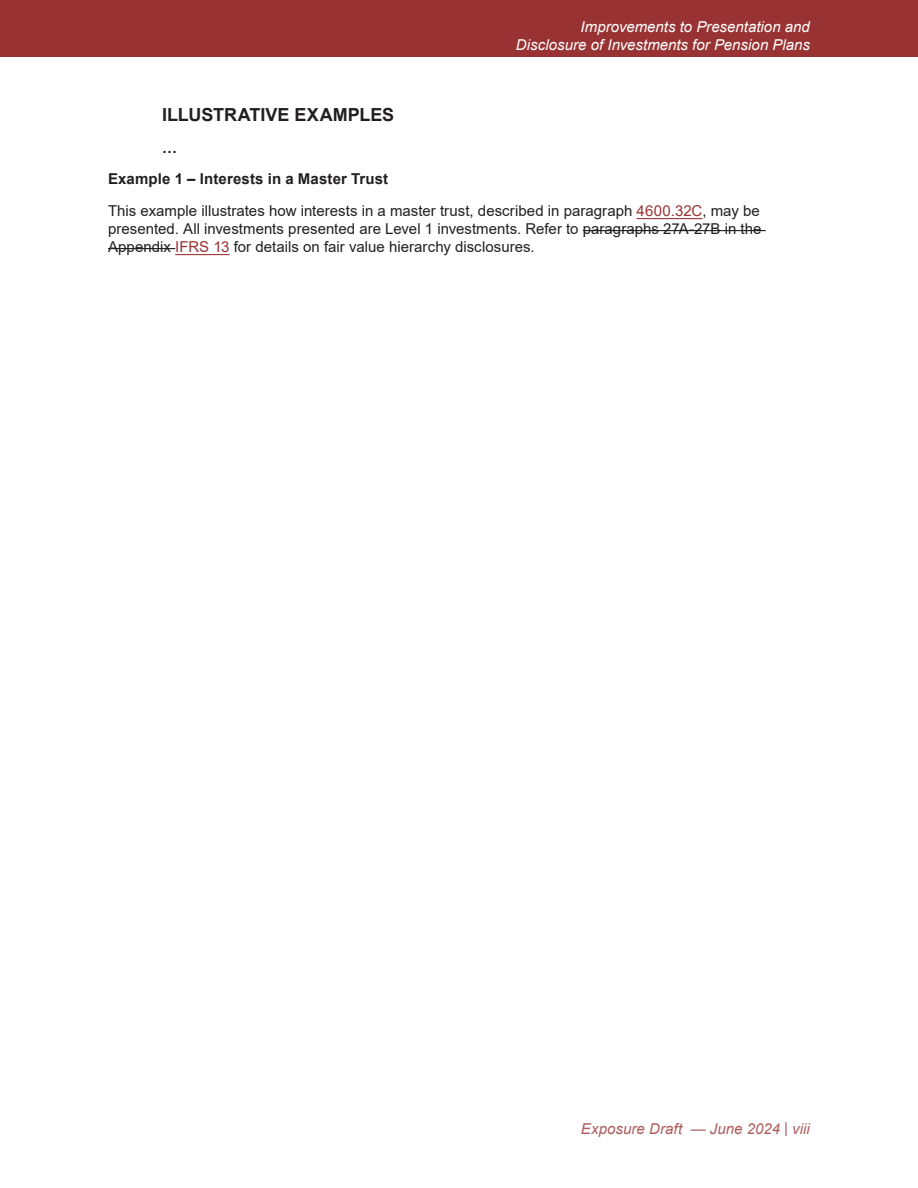
<style>
.page{position:relative;width:918px;height:1188px;background:#fff}
.page>*{position:absolute;margin:0;border:0;box-sizing:border-box;transform-origin:0 0}
.t1{font:700 18px "Arial";letter-spacing:-.005em;color:#231f20}
.t2{font:15px/18px "Arial";color:#231f20}
.t3{font:italic 15px/18px "Arial";color:#fff;text-align:right}
.t4{font:700 15px/31.5px "Arial";letter-spacing:.01em;color:#231f20}
.t5{font:italic 15px "Arial";letter-spacing:.005em;color:#ad5c5c}
.s1{color:#933}
</style>
<div class="page">
<div style="left:0;top:0;width:918px;height:57px;background:#933"></div>
<hr style="left:637px;top:218px;width:65px;height:1px;background:#933">
<hr style="left:175px;top:254px;width:55px;height:1px;background:#933">
<hr style="left:583px;top:230px;width:183px;height:1px;background:#231f20">
<hr style="left:108px;top:248px;width:67px;height:1px;background:#231f20">
<p class="t3" style="left:516px;top:17px;width:296px">Improvements to Presentation and<br>Disclosure of Investments for Pension Plans</p>
<h4 class="t1" style="left:162px;top:102px;width:234px">ILLUSTRATIVE EXAMPLES</h4>
<p class="t4" style="left:108px;top:132px;width:282px;text-indent:54px">…<br>Example 1 – Interests in a Master Trust</p>
<p class="t2" style="left:108px;top:201px;width:655px">This example illustrates how interests in a master trust, described in paragraph <span class="s1">4600.32C</span>, may be presented. All investments presented are Level 1 investments. Refer to paragraphs 27A-27B in the<br>Appendix <span class="s1">IFRS 13</span> for details on fair value hierarchy disclosures.</p>
<p class="t5" style="left:581px;top:1119px;width:231px">Exposure Draft — June 2024 | viii</p>
</div>
